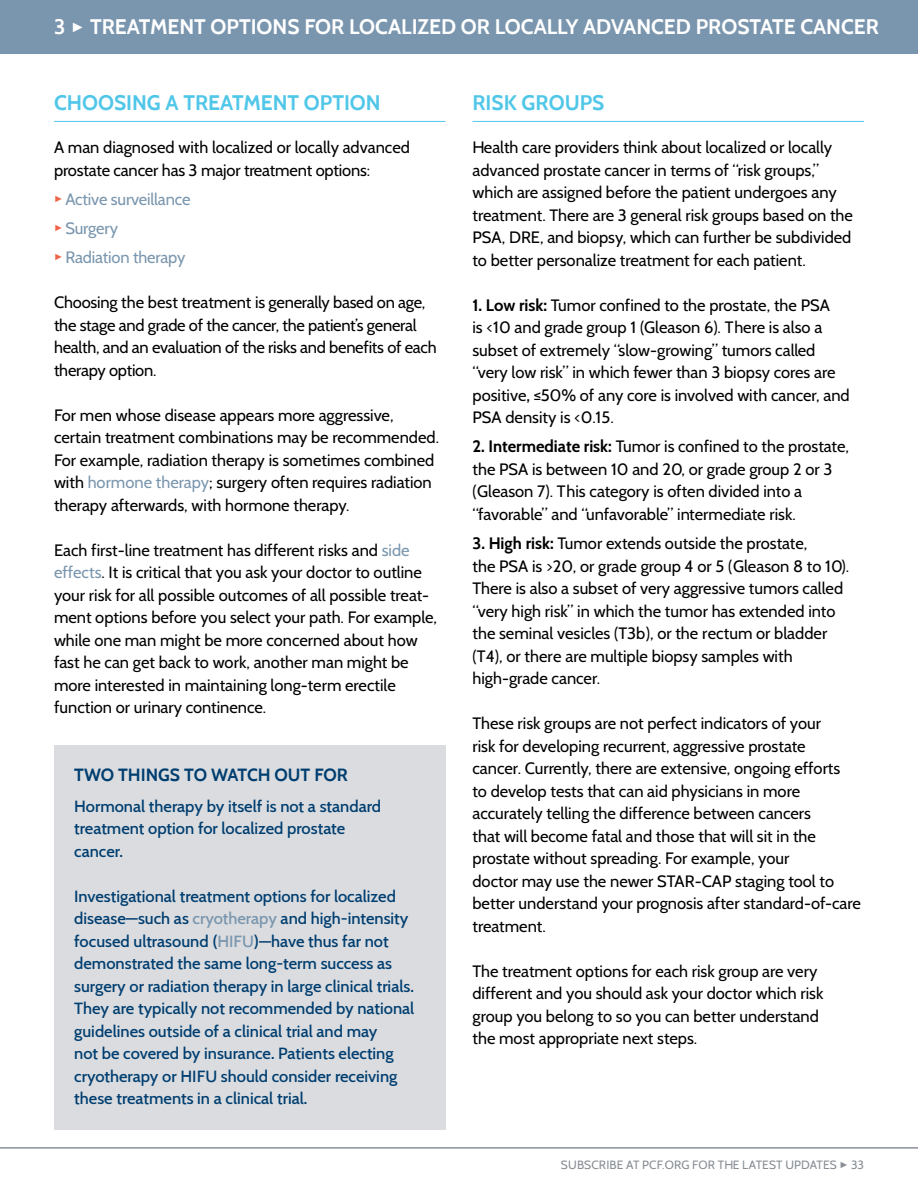
<style>
.page{position:relative;width:918px;height:1188px;background:#fff}
.page>*{position:absolute;margin:0;border:0;box-sizing:border-box;transform-origin:0 0}
.t1{font:700 21px "Cabin";color:#fff}
.t2{font:700 21px "Cabin";color:#50c7e8}
.t3{font:700 17.7px "Cabin";color:#003e70}
.t4{font:16.5px/22.5px "Cabin";color:#000}
.t5{font:500 16.5px/22.5px "Cabin";color:#003e70}
.t6{font:16.5px/29.2px "Cabin";letter-spacing:-.01em;color:#7a96ae}
.t7{font:12px "Cabin";letter-spacing:.01em;color:#888e94}
.s1{font-family:"Arial";font-weight:400;font-size:13.5px}
.s2{color:#7a96ae}
.s3{font-weight:700}
.s4{font-family:"Arial";font-size:9px}
</style>
<div class="page">
<div style="left:0;top:0;width:918px;height:54px;background:#7a96ae"></div>
<hr style="left:0;top:1148px;width:918px;height:1px;background:#888e94">
<hr style="left:54px;top:121px;width:392px;height:1px;background:#50c7e8">
<div style="left:54px;top:745px;width:392px;height:384px;background:#dadcdf"></div>
<hr style="left:472px;top:121px;width:392px;height:1px;background:#50c7e8">
<p class="t1" style="left:54px;top:10px;width:827px">3 <span class="s1">►</span> TREATMENT OPTIONS FOR LOCALIZED OR LOCALLY ADVANCED PROSTATE CANCER</p>
<p class="t2" style="left:54px;top:86px;width:328px">CHOOSING A TREATMENT OPTION</p>
<p class="t4" style="left:54px;top:136px;width:357px">A man diagnosed with localized or locally advanced prostate cancer has 3 major treatment options:</p>
<p class="t6" style="left:54px;top:184px;width:138px"><sup>►</sup> Active surveillance <sup>►</sup> Surgery<br><sup>►</sup> Radiation therapy</p>
<p class="t4" style="left:54px;top:291px;width:384px">Choosing the best treatment is generally based on age, the stage and grade of the cancer, the patient’s general health, and an evaluation of the risks and benefits of each therapy option.</p>
<p class="t4" style="left:54px;top:404px;width:387px">For men whose disease appears more aggressive, certain treatment combinations may be recommended.<br>For example, radiation therapy is sometimes combined with <span class="s2">hormone therapy</span>; surgery often requires radiation therapy afterwards, with hormone therapy.</p>
<p class="t4" style="left:54px;top:539px;width:385px">Each first-line treatment has different risks and <span class="s2">side effects</span>. It is critical that you ask your doctor to outline your risk for all possible outcomes of all possible treat&shy;ment options before you select your path. For example, while one man might be more concerned about how fast he can get back to work, another man might be more interested in maintaining long-term erectile function or urinary continence.</p>
<p class="t3" style="left:74px;top:761px;width:275px">TWO THINGS TO WATCH OUT FOR</p>
<p class="t5" style="left:74px;top:794px;width:308px">Hormonal therapy by itself is not a standard treatment option for localized prostate cancer.</p>
<p class="t5" style="left:74px;top:884px;width:342px">Investigational treatment options for localized disease—such as <span class="s2">cryotherapy</span> and high-intensity focused ultrasound (<span class="s2">HIFU</span>)—have thus far not demonstrated the same long-term success as surgery or radiation therapy in large clinical trials.<br>They are typically not recommended by national guidelines outside of a clinical trial and may<br>not be covered by insurance. Patients electing cryotherapy or HIFU should consider receiving these treatments in a clinical trial.</p>
<p class="t2" style="left:472px;top:86px;width:133px">RISK GROUPS</p>
<p class="t4" style="left:472px;top:136px;width:382px">Health care providers think about localized or locally advanced prostate cancer in terms of “risk groups,” which are assigned before the patient undergoes any treatment. There are 3 general risk groups based on the PSA, DRE, and biopsy, which can further be subdivided to better personalize treatment for each patient.</p>
<p class="t4" style="left:472px;top:293px;width:379px"><span class="s3">1. Low risk:</span> Tumor confined to the prostate, the PSA<br>is &lt;10 and grade group 1 (Gleason 6). There is also a subset of extremely “slow-growing” tumors called “very low risk” in which fewer than 3 biopsy cores are positive, ≤50% of any core is involved with cancer, and PSA density is &lt;0.15.</p>
<p class="t4" style="left:472px;top:435px;width:378px"><span class="s3">2. Intermediate risk:</span> Tumor is confined to the prostate, the PSA is between 10 and 20, or grade group 2 or 3 (Gleason 7). This category is often divided into a “favorable” and “unfavorable” intermediate risk.</p>
<p class="t4" style="left:472px;top:532px;width:378px"><span class="s3">3. High risk:</span> Tumor extends outside the prostate,<br>the PSA is &gt;20, or grade group 4 or 5 (Gleason 8 to 10).<br>There is also a subset of very aggressive tumors called “very high risk” in which the tumor has extended into the seminal vesicles (T3b), or the rectum or bladder (T4), or there are multiple biopsy samples with high-grade cancer.</p>
<p class="t4" style="left:472px;top:712px;width:390px">These risk groups are not perfect indicators of your<br>risk for developing recurrent, aggressive prostate<br>cancer. Currently, there are extensive, ongoing efforts<br>to develop tests that can aid physicians in more accurately telling the difference between cancers<br>that will become fatal and those that will sit in the prostate without spreading. For example, your<br>doctor may use the newer STAR-CAP staging tool to better understand your prognosis after standard-of-care treatment.</p>
<p class="t4" style="left:472px;top:960px;width:352px">The treatment options for each risk group are very different and you should ask your doctor which risk group you belong to so you can better understand the most appropriate next steps.</p>
<p class="t7" style="left:561px;top:1157px;width:305px">SUBSCRIBE AT PCF.ORG FOR THE LATEST UPDATES <span class="s4">►</span> 33</p>
</div>
